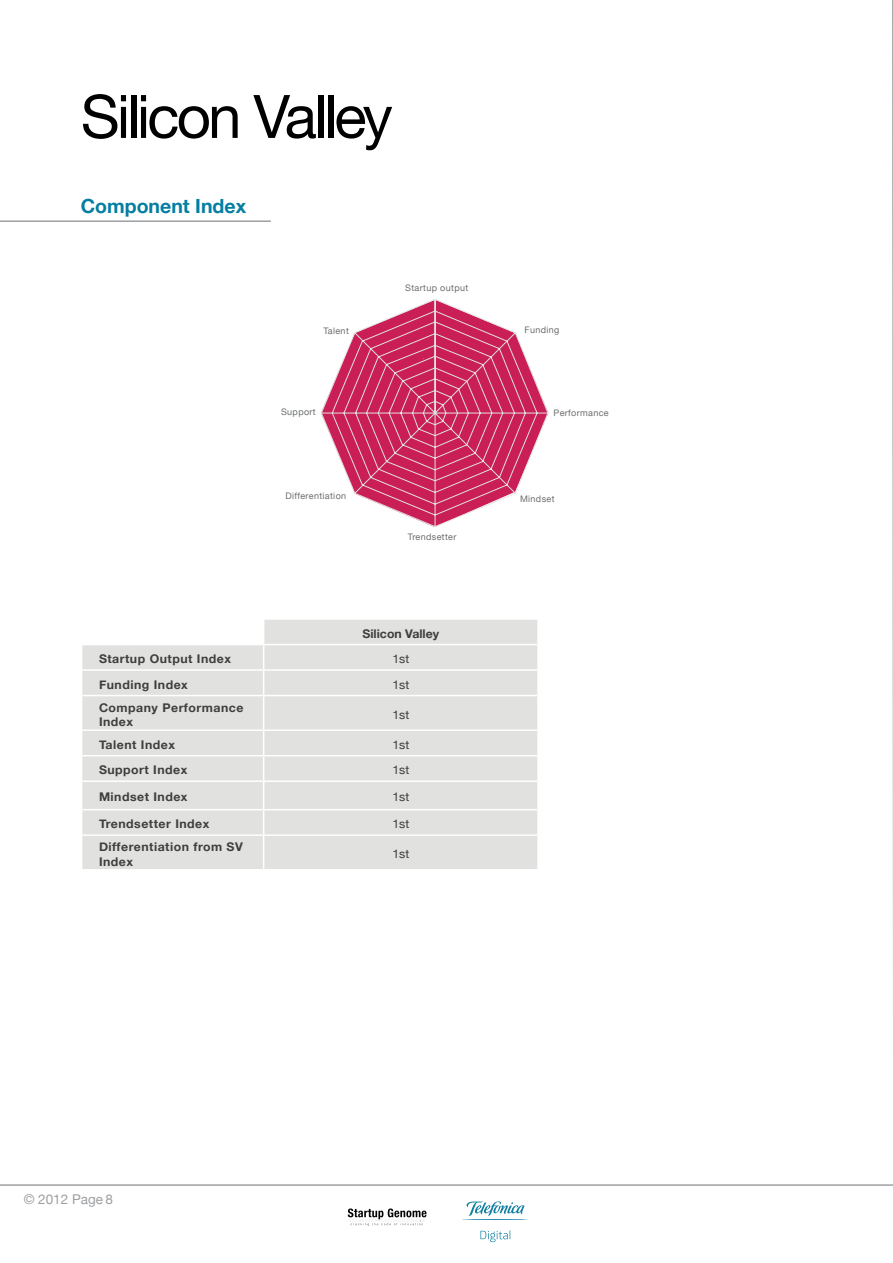
<style>
.page{position:relative;width:893px;height:1263px;background:#fff}
.page>*{position:absolute;margin:0;border:0;box-sizing:border-box;transform-origin:0 0}
.t1{font:60px "Helvetica Neue";letter-spacing:-.05em;color:#000001}
.t2{font:700 19.5px "Helvetica Neue";color:#057ea2}
.t3{font:13.5px "Helvetica Neue";color:#9d9fa2}
.t4{font:700 12px/14.4px "Helvetica Neue";letter-spacing:.04em;color:#3e3e3f}
.t5{font:12px "Helvetica Neue";color:#3e3e3f}
.t6{font:700 12px "Helvetica Neue";color:#3e3e3f}
.t7{font:9px "Helvetica Neue";letter-spacing:.04em;color:#6c6d70}
</style>
<div class="page">
<hr style="left:0;top:1184px;width:893px;height:2px;background:#9d9fa2">
<svg style="left:348px;top:1208px;width:78px;height:18px"></svg>
<svg style="left:891px;top:0;width:2px;height:1186px"></svg>
<svg style="left:466px;top:1201px;width:47px;height:15px"></svg>
<hr style="left:0;top:220px;width:271px;height:2px;background:#9d9fa2">
<div style="left:82px;top:620px;width:455px;height:249px;background:#e1e1df"></div>
<hr style="left:82px;top:644px;width:182px;height:1px;background:#fff">
<hr style="left:82px;top:669px;width:182px;height:2px;background:#fff">
<hr style="left:82px;top:695px;width:182px;height:1px;background:#fff">
<hr style="left:82px;top:729px;width:182px;height:2px;background:#fff">
<hr style="left:82px;top:755px;width:182px;height:1px;background:#fff">
<hr style="left:82px;top:780px;width:182px;height:2px;background:#fff">
<hr style="left:82px;top:809px;width:182px;height:1px;background:#fff">
<hr style="left:82px;top:834px;width:182px;height:2px;background:#fff">
<hr style="left:264px;top:644px;width:273px;height:1px;background:#fff">
<svg style="left:263px;top:620px;width:1px;height:75px"></svg>
<hr style="left:264px;top:669px;width:273px;height:2px;background:#fff">
<hr style="left:263px;top:696px;width:1px;height:33px;background:#fff">
<hr style="left:264px;top:695px;width:273px;height:1px;background:#fff">
<hr style="left:264px;top:729px;width:273px;height:2px;background:#fff">
<hr style="left:264px;top:755px;width:273px;height:1px;background:#fff">
<hr style="left:264px;top:780px;width:273px;height:2px;background:#fff">
<svg style="left:263px;top:731px;width:1px;height:103px"></svg>
<hr style="left:264px;top:809px;width:273px;height:1px;background:#fff">
<hr style="left:263px;top:836px;width:1px;height:33px;background:#fff">
<hr style="left:264px;top:834px;width:273px;height:2px;background:#fff">
<svg style="left:321px;top:299px;width:228px;height:228px"></svg>
<h1 class="t1" style="left:81px;top:65px;width:313px">Silicon Valley</h1>
<h2 class="t2" style="left:81px;top:188px;width:167px">Component Index</h2>
<p class="t7" style="left:323px;top:323px;width:27px">Talent</p>
<p class="t7" style="left:281px;top:405px;width:36px">Support</p>
<p class="t7" style="left:285px;top:488px;width:62px">Differentiation</p>
<p class="t7" style="left:405px;top:280px;width:65px">Startup output</p>
<p class="t7" style="left:408px;top:529px;width:50px">Trendsetter</p>
<p class="t6" style="left:362px;top:622px;width:78px">Silicon Valley</p>
<p class="t4" style="left:99px;top:651px;width:133px">Startup Output Index</p>
<p class="t5" style="left:392px;top:648px;width:18px">1st</p>
<p class="t4" style="left:99px;top:676px;width:90px">Funding Index</p>
<p class="t5" style="left:392px;top:674px;width:18px">1st</p>
<p class="t4" style="left:99px;top:699px;width:146px">Company Performance<br>Index</p>
<p class="t5" style="left:392px;top:704px;width:18px">1st</p>
<p class="t4" style="left:99px;top:737px;width:78px">Talent Index</p>
<p class="t5" style="left:392px;top:734px;width:18px">1st</p>
<p class="t4" style="left:99px;top:762px;width:90px">Support Index</p>
<p class="t5" style="left:392px;top:760px;width:18px">1st</p>
<p class="t4" style="left:99px;top:789px;width:90px">Mindset Index</p>
<p class="t5" style="left:392px;top:787px;width:18px">1st</p>
<p class="t4" style="left:99px;top:816px;width:112px">Trendsetter Index</p>
<p class="t5" style="left:392px;top:814px;width:18px">1st</p>
<p class="t4" style="left:99px;top:839px;width:145px">Differentiation from SV<br>Index</p>
<p class="t5" style="left:392px;top:844px;width:18px">1st</p>
<p class="t7" style="left:524px;top:322px;width:36px">Funding</p>
<p class="t7" style="left:554px;top:405px;width:57px">Performance</p>
<p class="t7" style="left:520px;top:491px;width:36px">Mindset</p>
<p class="t3" style="left:24px;top:1188px;width:91px">© 2012 Page 8</p>
</div>
